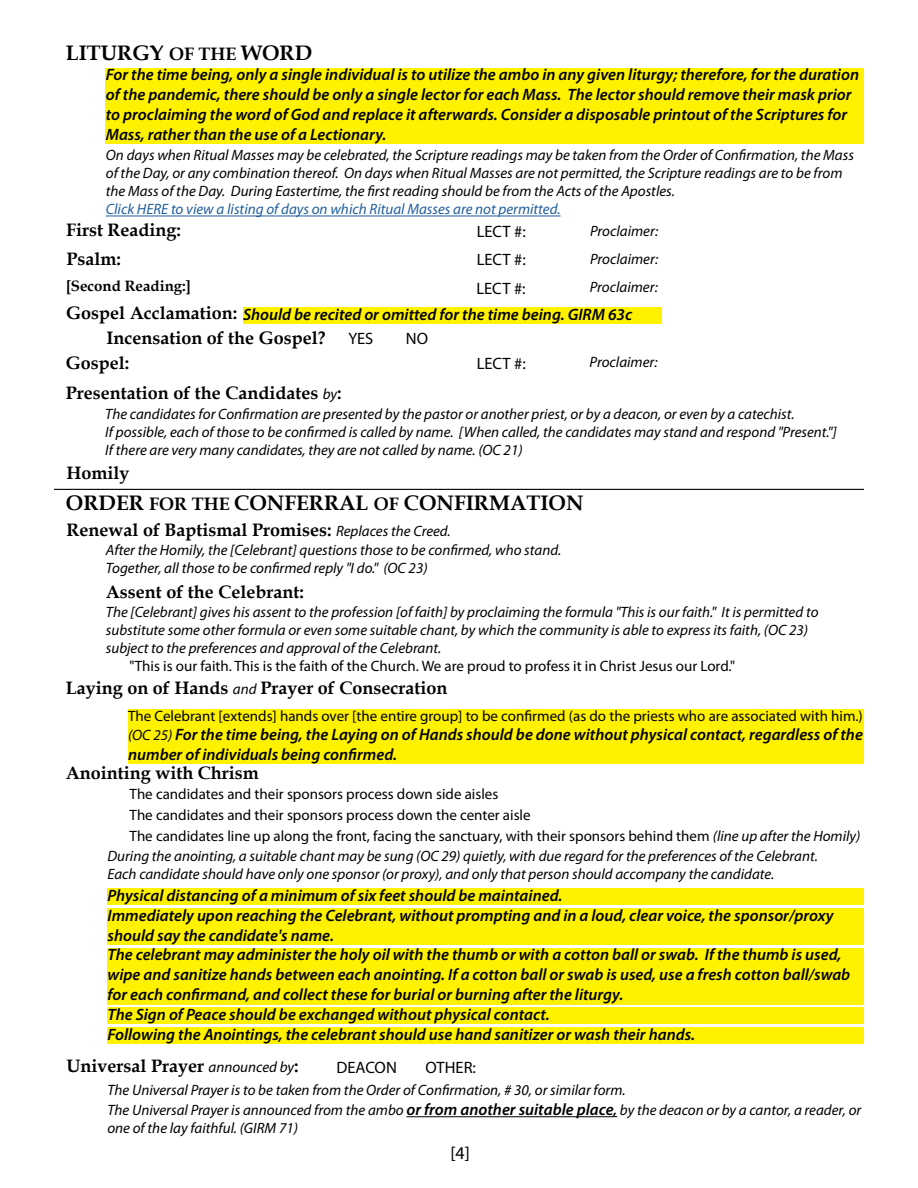
<style>
.page{position:relative;width:918px;height:1188px;background:#fff}
.page>*{position:absolute;margin:0;border:0;box-sizing:border-box;transform-origin:0 0}
.t1{font:700 21px "Book Antiqua";color:#000}
.t2{font:700 18px "Book Antiqua";color:#000}
.t3{font:18px "Myriad Pro";color:#000}
.t4{font:italic 600 16.5px/19.8px "Myriad Pro";color:#000}
.t5{font:16.5px "Myriad Pro";color:#000}
.t6{font:italic 15px/18px "Myriad Pro";color:#000}
.t7{font:15px/20.7px "Myriad Pro";color:#000}
.t8{font:italic 15px "Myriad Pro";color:#215e9e}
.t9{font:700 15px "Book Antiqua";color:#000}
.s1{font-size:18px}
.s2{font-family:"Book Antiqua";font-weight:700;font-style:normal;font-size:18px}
.s3{font-family:"Myriad Pro";font-weight:400;font-style:italic;font-size:15px}
.s4{font-weight:400;font-size:15px}
.s5{font-style:italic}
.s6{font-weight:600;font-size:16.5px}
.s7{font-weight:600}
</style>
<div class="page">
<div style="left:243px;top:307px;width:419px;height:17px;background:#fff200"></div>
<hr style="left:406px;top:1116px;width:208px;height:1px;background:#000">
<div style="left:128px;top:709px;width:736px;height:55px;background:#fff200"></div>
<hr style="left:54px;top:489px;width:810px;height:1px;background:#000">
<hr style="left:106px;top:216px;width:455px;height:1px;background:#215e9e">
<div style="left:106px;top:68px;width:758px;height:76px;background:#fff200"></div>
<div style="left:107px;top:889px;width:757px;height:16px;background:#fff200"></div>
<div style="left:107px;top:908px;width:757px;height:37px;background:#fff200"></div>
<div style="left:107px;top:948px;width:757px;height:56px;background:#fff200"></div>
<div style="left:107px;top:1007px;width:757px;height:17px;background:#fff200"></div>
<div style="left:107px;top:1027px;width:757px;height:17px;background:#fff200"></div>
<h1 class="t1" style="left:66px;top:39px;width:248px">LITURGY <span class="s1">OF THE</span> WORD</h1>
<p class="t4" style="left:106px;top:65px;width:755px">For the time being, only a single individual is to utilize the ambo in any given liturgy; therefore, for the duration of the pandemic, there should be only a single lector for each Mass. The lector should remove their mask prior to proclaiming the word of God and replace it afterwards. Consider a disposable printout of the Scriptures for Mass, rather than the use of a Lectionary.</p>
<p class="t6" style="left:106px;top:146px;width:750px">On days when Ritual Masses may be celebrated, the Scripture readings may be taken from the Order of Confirmation, the Mass of the Day, or any combination thereof. On days when Ritual Masses are not permitted, the Scripture readings are to be from the Mass of the Day. During Eastertime, the first reading should be from the Acts of the Apostles.</p>
<p class="t8" style="left:106px;top:200px;width:456px">Click HERE to view a listing of days on which Ritual Masses are not permitted.</p>
<p class="t2" style="left:66px;top:218px;width:116px">First Reading:</p>
<p class="t5" style="left:477px;top:221px;width:51px">LECT #:</p>
<p class="t6" style="left:590px;top:222px;width:70px">Proclaimer:</p>
<p class="t9" style="left:66px;top:276px;width:126px">[Second Reading:]</p>
<p class="t5" style="left:476px;top:278px;width:51px">LECT #:</p>
<p class="t6" style="left:590px;top:278px;width:70px">Proclaimer:</p>
<p class="t2" style="left:106px;top:326px;width:221px">Incensation of the Gospel?</p>
<p class="t5" style="left:348px;top:328px;width:27px">YES</p>
<p class="t5" style="left:406px;top:328px;width:24px">NO</p>
<p class="t2" style="left:67px;top:246px;width:56px">Psalm:</p>
<p class="t5" style="left:477px;top:250px;width:51px">LECT #:</p>
<p class="t6" style="left:590px;top:250px;width:70px">Proclaimer:</p>
<p class="t4" style="left:66px;top:304px;width:568px"><span class="s2">Gospel Acclamation:</span> Should be recited or omitted for the time being. GIRM 63c</p>
<p class="t2" style="left:66px;top:351px;width:65px">Gospel:</p>
<p class="t5" style="left:477px;top:353px;width:51px">LECT #:</p>
<p class="t6" style="left:590px;top:353px;width:70px">Proclaimer:</p>
<p class="t2" style="left:66px;top:380px;width:277px">Presentation of the Candidates <span class="s3">by</span>:</p>
<p class="t6" style="left:105px;top:405px;width:733px">The candidates for Confirmation are presented by the pastor or another priest, or by a deacon, or even by a catechist.<br>If possible, each of those to be confirmed is called by name. [When called, the candidates may stand and respond "Present."]<br>If there are very many candidates, they are not called by name. (OC 21)</p>
<p class="t2" style="left:67px;top:460px;width:64px">Homily</p>
<h1 class="t1" style="left:66px;top:488px;width:519px">ORDER <span class="s1">FOR THE</span> CONFERRAL <span class="s1">OF</span> CONFIRMATION</h1>
<p class="t2" style="left:67px;top:518px;width:386px">Renewal of Baptismal Promises: <span class="s3">Replaces the Creed.</span></p>
<p class="t6" style="left:106px;top:541px;width:457px">After the Homily, the [Celebrant] questions those to be confirmed, who stand.<br>Together, all those to be confirmed reply "I do." (OC 23)</p>
<p class="t2" style="left:106px;top:579px;width:199px">Assent of the Celebrant:</p>
<p class="t6" style="left:106px;top:603px;width:714px">The [Celebrant] gives his assent to the profession [of faith] by proclaiming the formula "This is our faith." It is permitted to substitute some other formula or even some suitable chant, by which the community is able to express its faith, (OC 23) subject to the preferences and approval of the Celebrant.</p>
<p class="t7" style="left:130px;top:656px;width:607px">"This is our faith. This is the faith of the Church. We are proud to profess it in Christ Jesus our Lord."</p>
<p class="t2" style="left:66px;top:675px;width:383px">Laying on of Hands <span class="s3">and</span> Prayer of Consecration</p>
<p class="t7" style="left:128px;top:705px;width:736px">The Celebrant [extends] hands over [the entire group] to be confirmed (as do the priests who are associated with him.)</p>
<p class="t4" style="left:128px;top:725px;width:736px"><span class="s4">(OC 25)</span> For the time being, the Laying on of Hands should be done without physical contact, regardless of the number of individuals being confirmed.</p>
<p class="t2" style="left:66px;top:761px;width:194px">Anointing with Chrism</p>
<p class="t7" style="left:130px;top:784px;width:732px">The candidates and their sponsors process down side aisles<br>The candidates and their sponsors process down the center aisle<br>The candidates line up along the front, facing the sanctuary, with their sponsors behind them <span class="s5">(line up after the Homily)</span></p>
<p class="t6" style="left:107px;top:847px;width:712px">During the anointing, a suitable chant may be sung (OC 29) quietly, with due regard for the preferences of the Celebrant.<br>Each candidate should have only one sponsor (or proxy), and only that person should accompany the candidate.</p>
<p class="t4" style="left:107px;top:885px;width:744px">Physical distancing of a minimum of six feet should be maintained.<br>Immediately upon reaching the Celebrant, without prompting and in a loud, clear voice, the sponsor/proxy should say the candidate's name.<br>The celebrant may administer the holy oil with the thumb or with a cotton ball or swab. If the thumb is used, wipe and sanitize hands between each anointing. If a cotton ball or swab is used, use a fresh cotton ball/swab for each confirmand, and collect these for burial or burning after the liturgy.<br>The Sign of Peace should be exchanged without physical contact.<br>Following the Anointings, the celebrant should use hand sanitizer or wash their hands.</p>
<p class="t2" style="left:67px;top:1054px;width:234px">Universal Prayer <span class="s3">announced by</span>:</p>
<p class="t5" style="left:336px;top:1057px;width:62px">DEACON</p>
<p class="t5" style="left:426px;top:1057px;width:52px">OTHER:</p>
<p class="t6" style="left:107px;top:1080px;width:755px;line-height:19.8px">The Universal Prayer is to be taken from the Order of Confirmation, # 30, or similar form.<br>The Universal Prayer is announced from the ambo <span class="s6">or from another suitable place</span><span class="s7">,</span> by the deacon or by a cantor, a reader, or</p>
<p class="t6" style="left:107px;top:1119px;width:192px">one of the lay faithful. (GIRM 71)</p>
<p class="t3" style="left:450px;top:1141px;width:21px">[4]</p>
</div>
